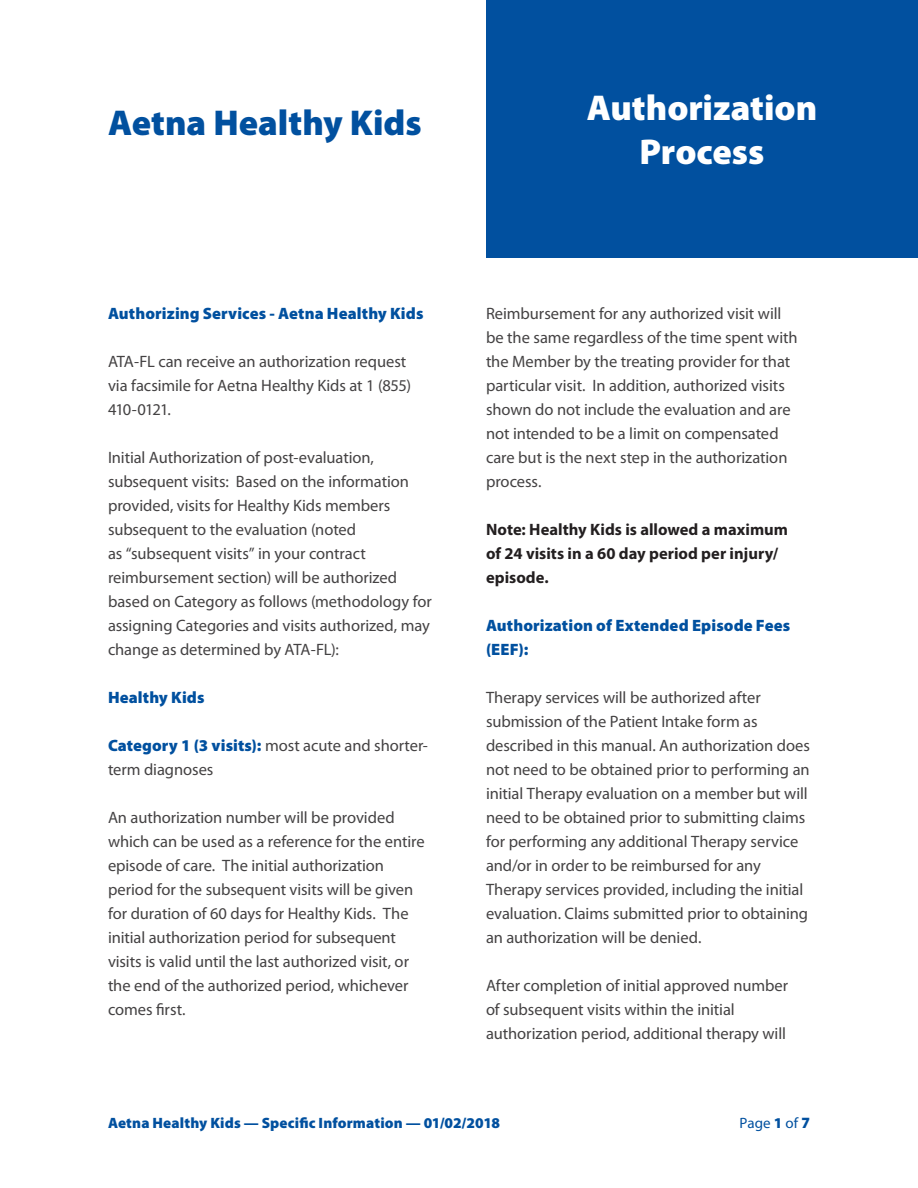
<style>
.page{position:relative;width:918px;height:1188px;background:#fff}
.page>*{position:absolute;margin:0;border:0;box-sizing:border-box;transform-origin:0 0}
.t1{font:900 36px/43.2px "Myriad Pro";letter-spacing:-.005em;color:#fff;text-align:center}
.t2{font:900 36px "Myriad Pro";color:#01509f}
.t3{font:16.5px/24px "Myriad Pro";letter-spacing:-.005em;color:#444243}
.t4{font:900 16.5px/24px "Myriad Pro";letter-spacing:.005em;color:#01509f}
.t5{font:700 16.5px/24px "Myriad Pro";color:#231f20}
.t6{font:900 15px "Myriad Pro";letter-spacing:.01em;color:#01509f}
.t7{font:15px "Myriad Pro";color:#01509f}
.s1{font-weight:900;color:#01509f}
.s2{font-weight:900}
.s3{font-weight:900;font-size:15.75px}
</style>
<div class="page">
<div style="left:486px;top:0;width:432px;height:257px;background:#01509f"></div>
<p class="t2" style="left:108px;top:102px;width:315px">Aetna Healthy Kids</p>
<p class="t1" style="left:587px;top:87px;width:232px">Authorization<br>Process</p>
<p class="t4" style="left:108px;top:301px;width:317px">Authorizing Services - Aetna Healthy Kids</p>
<p class="t3" style="left:108px;top:349px;width:305px">ATA-FL can receive an authorization request via facsimile for Aetna Healthy Kids at 1 (855)<br>410-0121.</p>
<p class="t3" style="left:108px;top:445px;width:325px">Initial Authorization of post-evaluation, subsequent visits: Based on the information provided, visits for Healthy Kids members subsequent to the evaluation (noted<br>as “subsequent visits” in your contract reimbursement section) will be authorized based on Category as follows (methodology for assigning Categories and visits authorized, may change as determined by ATA-FL):</p>
<p class="t4" style="left:108px;top:685px;width:98px">Healthy Kids</p>
<p class="t3" style="left:108px;top:733px;width:322px"><span class="s1">Category 1 (3 visits):</span> most acute and shorter&shy;term diagnoses</p>
<p class="t3" style="left:108px;top:805px;width:318px">An authorization number will be provided which can be used as a reference for the entire episode of care. The initial authorization period for the subsequent visits will be given for duration of 60 days for Healthy Kids. The initial authorization period for subsequent visits is valid until the last authorized visit, or the end of the authorized period, whichever comes first.</p>
<p class="t3" style="left:486px;top:301px;width:313px">Reimbursement for any authorized visit will be the same regardless of the time spent with the Member by the treating provider for that particular visit. In addition, authorized visits shown do not include the evaluation and are not intended to be a limit on compensated care but is the next step in the authorization process.</p>
<p class="t5" style="left:486px;top:516px;width:304px">Note: Healthy Kids is allowed a maximum of 24 visits in a 60 day period per injury/ episode.</p>
<p class="t4" style="left:486px;top:613px;width:306px">Authorization of Extended Episode Fees (EEF):</p>
<p class="t3" style="left:486px;top:685px;width:325px">Therapy services will be authorized after submission of the Patient Intake form as described in this manual. An authorization does not need to be obtained prior to performing an initial Therapy evaluation on a member but will need to be obtained prior to submitting claims for performing any additional Therapy service and/or in order to be reimbursed for any Therapy services provided, including the initial evaluation. Claims submitted prior to obtaining an authorization will be denied.</p>
<p class="t3" style="left:486px;top:973px;width:304px">After completion of initial approved number of subsequent visits within the initial authorization period, additional therapy will</p>
<p class="t6" style="left:108px;top:1114px;width:394px">Aetna Healthy Kids — Specific Information — 01/02/2018</p>
<p class="t7" style="left:740px;top:1114px;width:72px">Page <span class="s2">1</span> of <span class="s3">7</span></p>
</div>
